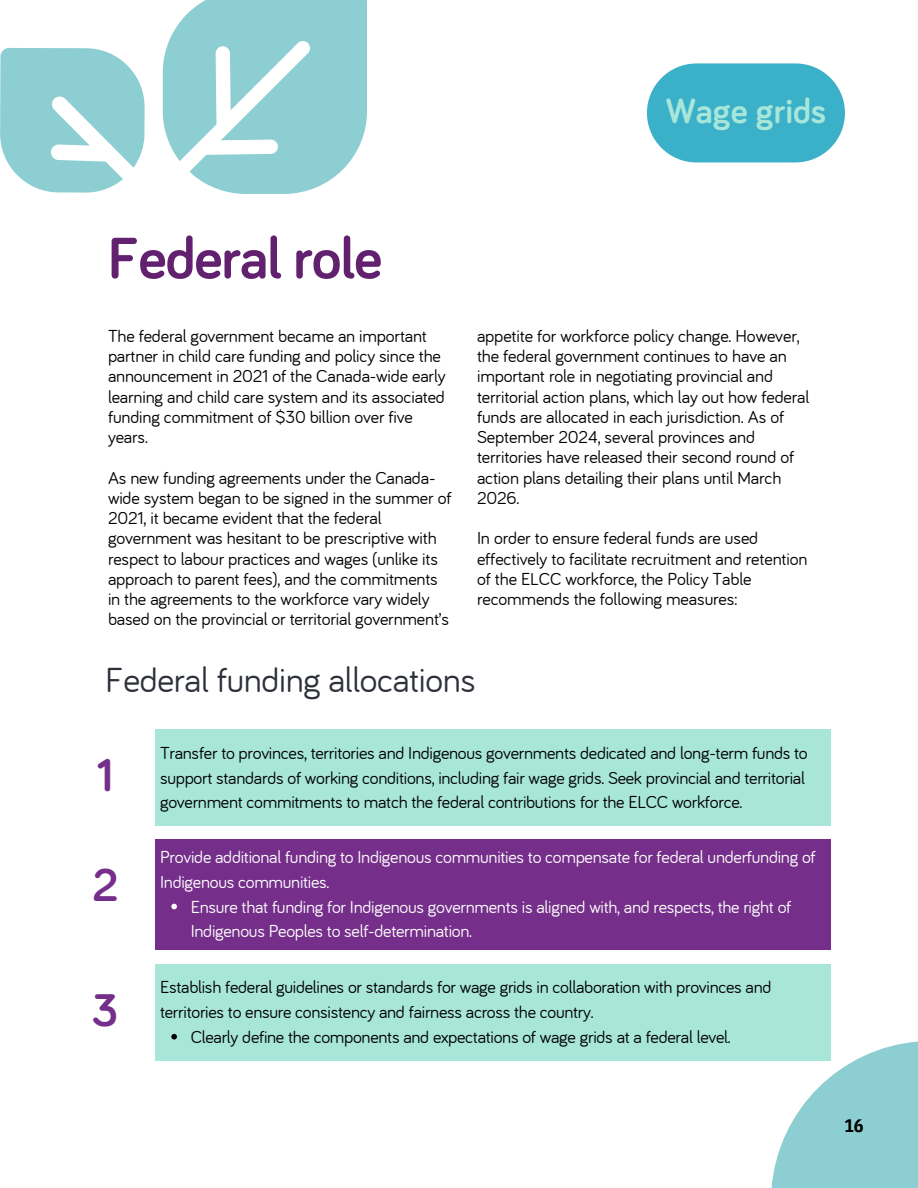
<style>
.page{position:relative;width:918px;height:1188px;background:#fff}
.page>*{position:absolute;margin:0;border:0;box-sizing:border-box;transform-origin:0 0}
.t1{font:700 60px "Bariol";letter-spacing:-.015em;color:#62216e}
.t2{font:700 47.25px "Bariol";color:#752f8a}
.t3{font:36px "Bariol";letter-spacing:-.01em;color:#2d313a}
.t4{font:700 36px "Bariol";color:#a7e6d9}
.t5{font:18px/20.2px "Bariol";letter-spacing:-.01em;color:#000}
.t6{font:18px/24.8px "Bariol";letter-spacing:-.015em;color:#fff}
.t7{font:700 18px "IBM Plex Sans Cond";color:#000}
</style>
<div class="page">
<svg style="left:772px;top:1042px;width:146px;height:146px"></svg>
<svg style="left:163px;top:0;width:204px;height:194px"></svg>
<svg style="left:0;top:48px;width:145px;height:145px"></svg>
<div style="left:647px;top:63px;width:198px;height:99px;background:#3bb0c9;border-radius:50px"></div>
<div style="left:156px;top:730px;width:675px;height:96px;background:#a7e6d9"></div>
<div style="left:156px;top:964px;width:675px;height:97px;background:#a7e6d9"></div>
<svg style="left:171px;top:1034px;width:6px;height:6px"></svg>
<div style="left:156px;top:840px;width:675px;height:110px;background:#752f8a"></div>
<svg style="left:171px;top:904px;width:6px;height:5px"></svg>
<p class="t4" style="left:666px;top:95px;width:162px">Wage grids</p>
<p class="t1" style="left:108px;top:231px;width:276px">Federal role</p>
<h1 class="t5" style="left:108px;top:325px;width:339px">The federal government became an important partner in child care funding and policy since the announcement in 2021 of the Canada-wide early learning and child care system and its associated funding commitment of $30 billion over five years.</h1>
<p class="t5" style="left:108px;top:467px;width:345px">As new funding agreements under the Canada&shy;wide system began to be signed in the summer of 2021, it became evident that the federal government was hesitant to be prescriptive with respect to labour practices and wages (unlike its approach to parent fees), and the commitments in the agreements to the workforce vary widely based on the provincial or territorial government’s</p>
<p class="t5" style="left:477px;top:325px;width:334px">appetite for workforce policy change. However, the federal government continues to have an important role in negotiating provincial and territorial action plans, which lay out how federal funds are allocated in each jurisdiction. As of September 2024, several provinces and territories have released their second round of action plans detailing their plans until March 2026.</p>
<p class="t5" style="left:477px;top:528px;width:332px">In order to ensure federal funds are used effectively to facilitate recruitment and retention of the ELCC workforce, the Policy Table recommends the following measures:</p>
<p class="t3" style="left:105px;top:656px;width:372px">Federal funding allocations</p>
<p class="t2" style="left:97px;top:754px;width:18px">1</p>
<p class="t2" style="left:92px;top:864px;width:28px">2</p>
<p class="t2" style="left:92px;top:989px;width:28px">3</p>
<h3 class="t5" style="left:160px;top:740px;width:649px;line-height:24.8px">Transfer to provinces, territories and Indigenous governments dedicated and long-term funds to support standards of working conditions, including fair wage grids. Seek provincial and territorial government commitments to match the federal contributions for the ELCC workforce.</h3>
<p class="t6" style="left:160px;top:844px;width:657px">Provide additional funding to Indigenous communities to compensate for federal underfunding of<br>Indigenous communities.</p>
<p class="t6" style="left:191px;top:894px;width:602px">Ensure that funding for Indigenous governments is aligned with, and respects, the right of<br>Indigenous Peoples to self-determination.</p>
<p class="t5" style="left:160px;top:974px;width:613px;line-height:24.8px">Establish federal guidelines or standards for wage grids in collaboration with provinces and territories to ensure consistency and fairness across the country.</p>
<p class="t5" style="left:191px;top:1026px;width:542px">Clearly define the components and expectations of wage grids at a federal level.</p>
<h2 class="t7" style="left:844px;top:1114px;width:21px">16</h2>
</div>
